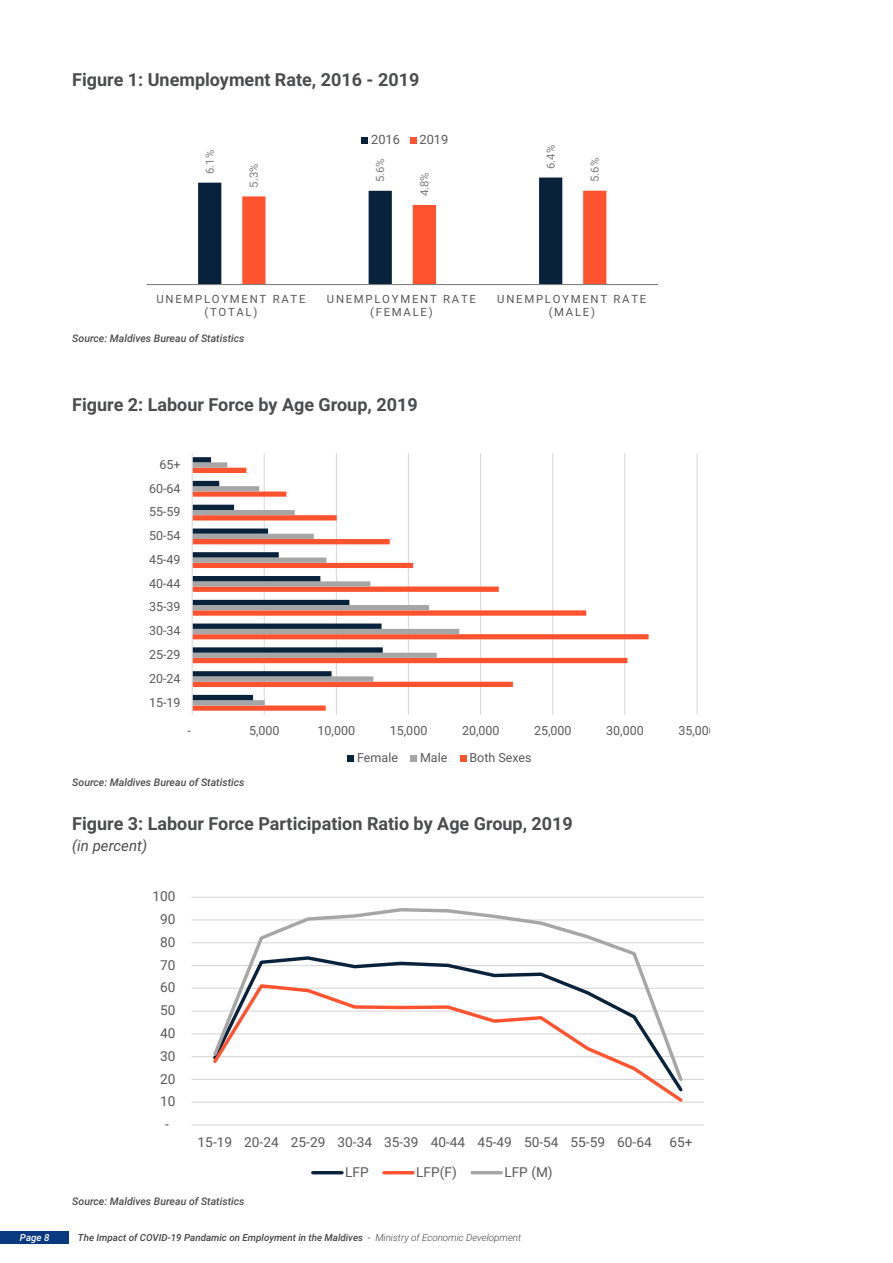
<style>
.page{position:relative;width:893px;height:1263px;background:#fff}
.page>*{position:absolute;margin:0;border:0;box-sizing:border-box;transform-origin:0 0}
.TABLE_TITLES{font:700 18px "Roboto";color:#4b4c4d}
.TABLE_H2{font:italic 15px "Roboto";color:#4b4c4d}
.t1{font:13.65px "Roboto";color:#595959}
.t2{font:12.75px "Roboto";color:#595959}
.t3{font:12.45px "Roboto";color:#595959}
.t4{font:11.4px/13.6px "Roboto";letter-spacing:.15em;color:#595959;text-align:center}
.t5{font:11.4px "Roboto";color:#7e7e7e}
.SOURCE{font:italic 500 10.5px "Roboto";color:#4b4c4d}
.t6{font:italic 500 9.75px "Roboto";color:#454545}
.t7{font:italic 500 9.75px "Roboto";color:#fff}
.s1{font-weight:400}
.s2{font-weight:300}
</style>
<div class="page">
<svg style="left:198px;top:178px;width:408px;height:106px"></svg>
<hr style="left:147px;top:284px;width:511px;height:1px;background:#7f7f7f">
<div style="left:361px;top:137px;width:7px;height:7px;background:#09223c"></div>
<div style="left:410px;top:137px;width:7px;height:7px;background:#ff5330"></div>
<hr style="left:264px;top:453px;width:1px;height:262px;background:#d9d9d9">
<hr style="left:336px;top:453px;width:1px;height:262px;background:#d9d9d9">
<hr style="left:408px;top:453px;width:1px;height:262px;background:#d9d9d9">
<hr style="left:480px;top:453px;width:1px;height:262px;background:#d9d9d9">
<hr style="left:552px;top:453px;width:1px;height:262px;background:#d9d9d9">
<hr style="left:624px;top:453px;width:1px;height:262px;background:#d9d9d9">
<hr style="left:697px;top:453px;width:1px;height:262px;background:#d9d9d9">
<svg style="left:193px;top:468px;width:456px;height:243px"></svg>
<svg style="left:193px;top:468px;width:266px;height:237px"></svg>
<svg style="left:193px;top:457px;width:190px;height:243px"></svg>
<hr style="left:192px;top:453px;width:1px;height:262px;background:#d9d9d9">
<div style="left:347px;top:755px;width:7px;height:7px;background:#09223c"></div>
<div style="left:410px;top:755px;width:7px;height:7px;background:#a6a6a6"></div>
<div style="left:460px;top:755px;width:7px;height:7px;background:#ff5330"></div>
<hr style="left:192px;top:1102px;width:512px;height:1px;background:#d9d9d9">
<hr style="left:192px;top:1079px;width:512px;height:1px;background:#d9d9d9">
<hr style="left:192px;top:1056px;width:512px;height:1px;background:#d9d9d9">
<hr style="left:192px;top:1033px;width:512px;height:1px;background:#d9d9d9">
<hr style="left:192px;top:1010px;width:512px;height:2px;background:#d9d9d9">
<hr style="left:192px;top:988px;width:512px;height:1px;background:#d9d9d9">
<hr style="left:192px;top:965px;width:512px;height:1px;background:#d9d9d9">
<hr style="left:192px;top:942px;width:512px;height:1px;background:#d9d9d9">
<hr style="left:192px;top:919px;width:512px;height:1px;background:#d9d9d9">
<hr style="left:192px;top:897px;width:512px;height:1px;background:#d9d9d9">
<hr style="left:192px;top:1124px;width:512px;height:1px;background:#d9d9d9">
<svg style="left:210px;top:987px;width:476px;height:115px"></svg>
<svg style="left:210px;top:908px;width:475px;height:176px"></svg>
<hr style="left:313px;top:1171px;width:29px;height:3px;background:#09223c">
<hr style="left:384px;top:1171px;width:29px;height:3px;background:#ff5330">
<hr style="left:472px;top:1171px;width:29px;height:3px;background:#a6a6a6">
<div style="left:0;top:1231px;width:69px;height:12px;background:#083981"></div>
<p class="TABLE_TITLES" style="left:72px;top:67px;width:349px">Figure 1: Unemployment Rate, 2016 - 2019</p>
<p class="t2" style="left:371px;top:131px;width:30px">2016</p>
<p class="t2" style="left:419px;top:131px;width:30px">2019</p>
<p class="t5" style="left:202px;top:174px;width:26px;rotate:-90deg">6.1%</p>
<p class="t5" style="left:372px;top:182px;width:26px;rotate:-90deg">5.6%</p>
<p class="t5" style="left:246px;top:188px;width:26px;rotate:-90deg">5.3%</p>
<p class="t5" style="left:416px;top:196px;width:26px;rotate:-90deg">4.8%</p>
<p class="t5" style="left:543px;top:169px;width:26px;rotate:-90deg">6.4%</p>
<p class="t5" style="left:587px;top:182px;width:26px;rotate:-90deg">5.6%</p>
<p class="t4" style="left:156px;top:291px;width:151px">UNEMPLOYMENT RATE (TOTAL)</p>
<p class="t4" style="left:327px;top:291px;width:151px">UNEMPLOYMENT RATE (FEMALE)</p>
<p class="t4" style="left:497px;top:291px;width:151px">UNEMPLOYMENT RATE (MALE)</p>
<p class="SOURCE" style="left:72px;top:331px;width:174px">Source: Maldives Bureau of Statistics</p>
<p class="TABLE_TITLES" style="left:72px;top:392px;width:347px">Figure 2: Labour Force by Age Group, 2019</p>
<p class="t3" style="left:160px;top:455px;width:23px">65+</p>
<p class="t3" style="left:149px;top:479px;width:33px">60-64</p>
<p class="t3" style="left:149px;top:503px;width:33px">55-59</p>
<p class="t3" style="left:149px;top:527px;width:33px">50-54</p>
<p class="t3" style="left:149px;top:551px;width:33px">45-49</p>
<p class="t3" style="left:149px;top:574px;width:33px">40-44</p>
<p class="t3" style="left:149px;top:598px;width:33px">35-39</p>
<p class="t3" style="left:149px;top:622px;width:33px">30-34</p>
<p class="t3" style="left:149px;top:646px;width:33px">25-29</p>
<p class="t3" style="left:149px;top:669px;width:33px">20-24</p>
<p class="t3" style="left:149px;top:693px;width:33px">15-19</p>
<p class="t3" style="left:187px;top:721px;width:5px">-</p>
<p class="t3" style="left:249px;top:721px;width:32px">5,000</p>
<p class="t3" style="left:318px;top:721px;width:39px">10,000</p>
<p class="t3" style="left:390px;top:721px;width:39px">15,000</p>
<p class="t3" style="left:462px;top:721px;width:39px">20,000</p>
<p class="t3" style="left:534px;top:721px;width:39px">25,000</p>
<p class="t3" style="left:606px;top:721px;width:39px">30,000</p>
<p class="t3" style="left:678px;top:721px;width:39px">35,000</p>
<p class="SOURCE" style="left:72px;top:775px;width:174px">Source: Maldives Bureau of Statistics</p>
<p class="t3" style="left:357px;top:749px;width:42px">Female</p>
<p class="t3" style="left:420px;top:749px;width:29px">Male</p>
<p class="t3" style="left:469px;top:749px;width:64px">Both Sexes</p>
<p class="TABLE_TITLES" style="left:72px;top:811px;width:502px">Figure 3: Labour Force Participation Ratio by Age Group, 2019</p>
<p class="TABLE_H2" style="left:72px;top:835px;width:76px">(in percent)</p>
<p class="t1" style="left:153px;top:887px;width:25px">100</p>
<p class="t1" style="left:160px;top:910px;width:17px">90</p>
<p class="t1" style="left:160px;top:932px;width:17px">80</p>
<p class="t1" style="left:160px;top:955px;width:17px">70</p>
<p class="t1" style="left:160px;top:978px;width:17px">60</p>
<p class="t1" style="left:160px;top:1001px;width:17px">50</p>
<p class="t1" style="left:160px;top:1023px;width:17px">40</p>
<p class="t1" style="left:160px;top:1046px;width:17px">30</p>
<p class="t1" style="left:160px;top:1069px;width:17px">20</p>
<p class="t1" style="left:160px;top:1092px;width:17px">10</p>
<p class="t1" style="left:165px;top:1115px;width:5px">-</p>
<p class="t1" style="left:198px;top:1132px;width:456px">15-19 20-24 25-29 30-34 35-39 40-44 45-49 50-54 55-59 60-64</p>
<p class="t1" style="left:670px;top:1132px;width:25px">65+</p>
<p class="t1" style="left:345px;top:1162px;width:25px">LFP</p>
<p class="t1" style="left:416px;top:1162px;width:42px">LFP(F)</p>
<p class="t1" style="left:504px;top:1162px;width:50px">LFP (M)</p>
<p class="SOURCE" style="left:72px;top:1194px;width:174px">Source: Maldives Bureau of Statistics</p>
<p class="t7" style="left:20px;top:1230px;width:31px">Page 8</p>
<p class="t6" style="left:78px;top:1230px;width:445px">The Impact of COVID-19 Pandamic on Employment in the Maldives <span class="s1">-</span> <span class="s2">Ministry of Economic Development</span></p>
</div>
